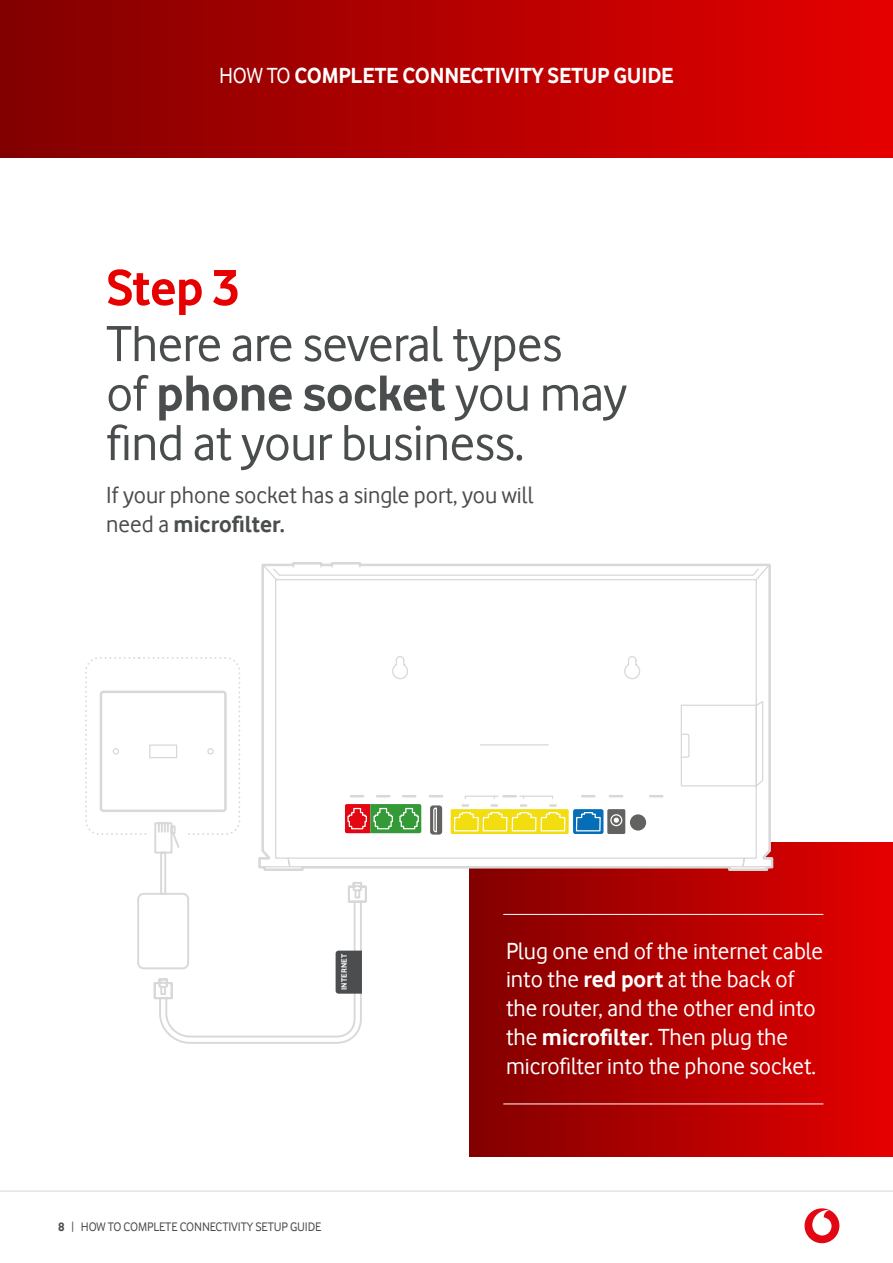
<style>
.page{position:relative;width:893px;height:1263px;background:#fff}
.page>*{position:absolute;margin:0;border:0;box-sizing:border-box;transform-origin:0 0}
.t1{font:52.5px/49.5px "Vodafone Rg";letter-spacing:-.01em;color:#4a4d4e}
.t2{font:700 52.5px "Vodafone Rg";color:#e60000}
.t3{font:24px/28.8px "Vodafone Rg";color:#fff}
.t4{font:24px/28.8px "Vodafone Rg";color:#4a4d4e}
.t5{font:700 22.5px "Vodafone Rg";letter-spacing:-.01em;color:#fff}
.t6{font:12.75px "Vodafone Rg";letter-spacing:-.01em;color:#4b4d4e}
.t7{font:700 8.1px "Vodafone Rg";letter-spacing:.02em;color:#fff}
.s1{font-weight:400}
.s2{font-weight:700}
</style>
<div class="page">
<div style="left:0;top:0;width:893px;height:158px;background:linear-gradient(to right,#820000,#e50000)"></div>
<hr style="left:0;top:1191px;width:893px;height:1px;background:#d9d8d8">
<div style="left:804px;top:1208px;width:35px;height:35px;background:#e30613;border-radius:50%"></div>
<svg style="left:812px;top:1210px;width:19px;height:25px"></svg>
<div style="left:469px;top:843px;width:424px;height:314px;background:linear-gradient(to right,#820000,#e50000)"></div>
<svg style="left:261px;top:562px;width:512px;height:306px"></svg>
<svg style="left:504px;top:795px;width:12px;height:2px"></svg>
<svg style="left:453px;top:804px;width:113px;height:28px"></svg>
<svg style="left:430px;top:795px;width:12px;height:2px"></svg>
<svg style="left:582px;top:795px;width:12px;height:2px"></svg>
<svg style="left:610px;top:795px;width:12px;height:2px"></svg>
<svg style="left:650px;top:795px;width:12px;height:2px"></svg>
<svg style="left:85px;top:656px;width:336px;height:388px"></svg>
<hr style="left:504px;top:914px;width:319px;height:1px;background:#fff">
<hr style="left:504px;top:1103px;width:319px;height:1px;background:#fff">
<p class="t5" style="left:219px;top:62px;width:456px"><span class="s1">HOW TO</span> COMPLETE CONNECTIVITY SETUP GUIDE</p>
<h1 class="t2" style="left:106px;top:257px;width:135px">Step 3</h1>
<h1 class="t1" style="left:106px;top:318px;width:522px">There are several types<br>of <span class="s2">phone socket</span> you may find at your business.</h1>
<p class="t4" style="left:106px;top:481px;width:429px">If your phone socket has a single port, you will need a <span class="s2">microfilter.</span></p>
<p class="t7" style="left:339px;top:990px;width:38px;rotate:-90deg">INTERNET</p>
<p class="t3" style="left:506px;top:936px;width:318px">Plug one end of the internet cable into the <span class="s2">red port</span> at the back of the router, and the other end into the <span class="s2">microfilter</span>. Then plug the microfilter into the phone socket.</p>
<p class="t6" style="left:58px;top:1219px;width:264px"><span class="s2">8</span> | HOW TO COMPLETE CONNECTIVITY SETUP GUIDE</p>
</div>
